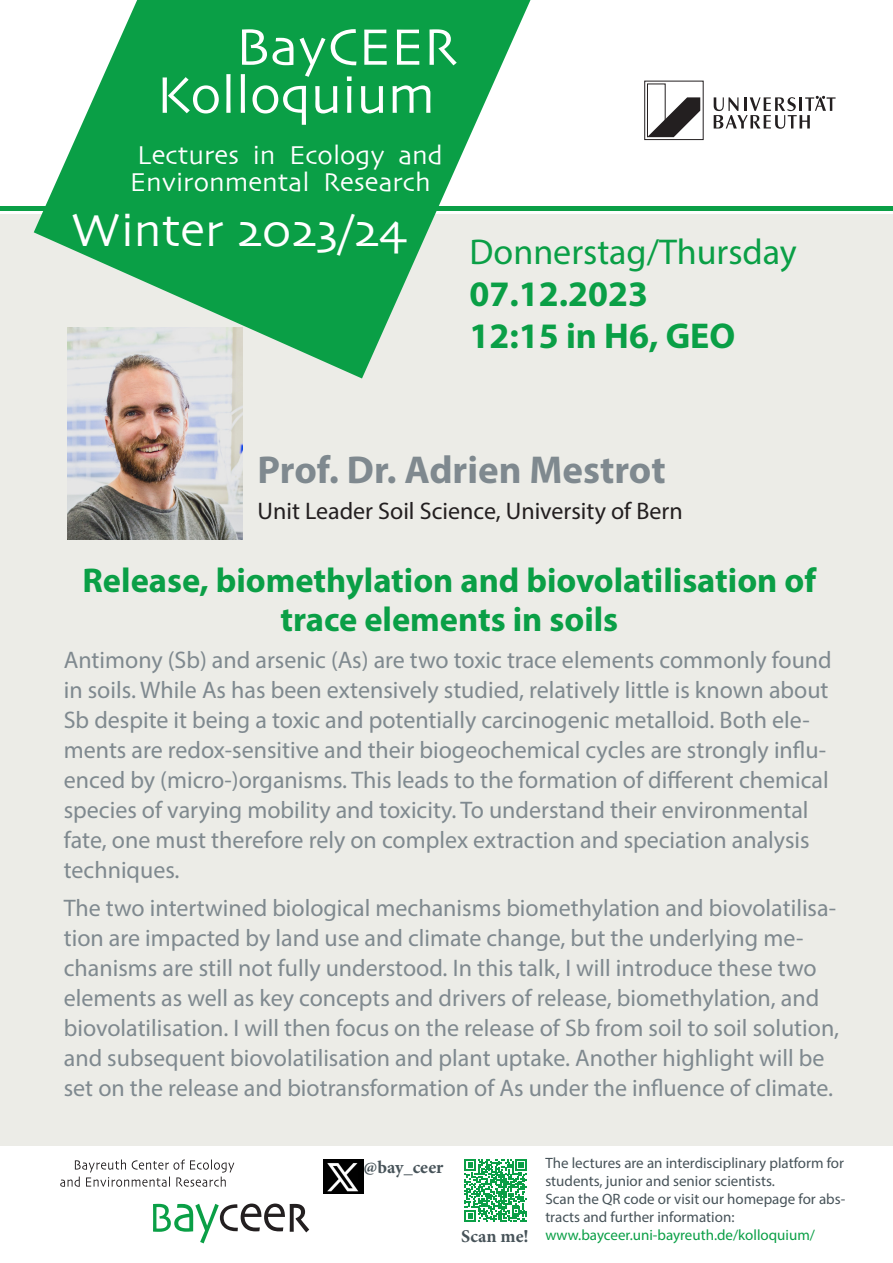
<style>
.page{position:relative;width:893px;height:1263px;background:#fff}
.page>*{position:absolute;margin:0;border:0;box-sizing:border-box;transform-origin:0 0}
.t1{font:54px/48px "Skia";color:#fff}
.t2{font:48px "Skia";color:#fff}
.t3{font:700 39px "Myriad Pro";color:#7f898f}
.t4{font:700 36px/42px "Myriad Pro";color:#0a9f46}
.t5{font:700 34.5px/39px "Myriad Pro";color:#0a9f46;text-align:center}
.t6{font:27px/27px "Skia";color:#fff}
.t7{font:24px/30px "Myriad Pro";color:#7f898f}
.t8{font:24px "Myriad Pro";color:#231f20}
.t9{font:700 18px "Minion Pro";letter-spacing:.005em;color:#475359}
.t10{font:15px/18px "Myriad Pro";color:#475359}
.s1{font-weight:400}
.s2{color:#0a9f46}
</style>
<div class="page">
<svg style="left:153px;top:1203px;width:156px;height:40px"></svg>
<svg style="left:60px;top:1159px;width:174px;height:28px"></svg>
<svg style="left:647px;top:83px;width:53px;height:55px"></svg>
<div style="left:644px;top:81px;width:59px;height:59px;border:1px solid #231f20"></div>
<svg style="left:714px;top:96px;width:122px;height:33px"></svg>
<div style="left:0;top:215px;width:893px;height:931px;background:#ecece7"></div>
<svg style="left:34px;top:0;width:496px;height:378px;fill:#0a9f46"></svg>
<hr style="left:0;top:206px;width:893px;height:4px;background:#0a9f46">
<svg style="left:464px;top:1159px;width:63px;height:63px"></svg>
<img style="left:67px;top:328px;width:175px;height:211px">
<img style="left:324px;top:1159px;width:39px;height:34px">
<p class="t1" style="left:156px;top:26px;width:303px;text-indent:79px">BayCEER<br>Kolloquium</p>
<p class="t6" style="left:130px;top:143px;width:315px">Lectures in Ecology and<br>Environmental Research</p>
<p class="t2" style="left:71px;top:201px;width:337px">Winter 2023/24</p>
<p class="t4" style="left:469px;top:230px;width:329px"><span class="s1">Donnerstag/Thursday<br></span>07.12.2023<br>12:15 in H6, GEO</p>
<p class="t3" style="left:258px;top:445px;width:410px">Prof. Dr. Adrien Mestrot</p>
<p class="t8" style="left:258px;top:496px;width:427px">Unit Leader Soil Science, University of Bern</p>
<p class="t5" style="left:83px;top:559px;width:735px">Release, biomethylation and biovolatilisation of trace elements in soils</p>
<p class="t7" style="left:64px;top:644px;width:769px">Antimony (Sb) and arsenic (As) are two toxic trace elements commonly found in soils. While As has been extensively studied, relatively little is known about Sb despite it being a toxic and potentially carcinogenic metalloid. Both ele&shy;ments are redox-sensitive and their biogeochemical cycles are strongly influ&shy;enced by (micro-)organisms. This leads to the formation of different chemical species of varying mobility and toxicity. To understand their environmental fate, one must therefore rely on complex extraction and speciation analysis techniques.</p>
<p class="t7" style="left:64px;top:893px;width:777px">The two intertwined biological mechanisms biomethylation and biovolatilisa&shy;tion are impacted by land use and climate change, but the underlying me&shy;chanisms are still not fully understood. In this talk, I will introduce these two elements as well as key concepts and drivers of release, biomethylation, and biovolatilisation. I will then focus on the release of Sb from soil to soil solution, and subsequent biovolatilisation and plant uptake. Another highlight will be set on the release and biotransformation of As under the influence of climate.</p>
<p class="t9" style="left:364px;top:1154px;width:81px">@bay_ceer</p>
<p class="t9" style="left:461px;top:1223px;width:69px">Scan me!</p>
<p class="t10" style="left:545px;top:1154px;width:301px">The lectures are an interdisciplinary platform for students, junior and senior scientists.<br>Scan the QR code or visit our homepage for abs&shy;tracts and further information: <span class="s2">www.bayceer.uni-bayreuth.de/kolloquium/</span></p>
</div>
